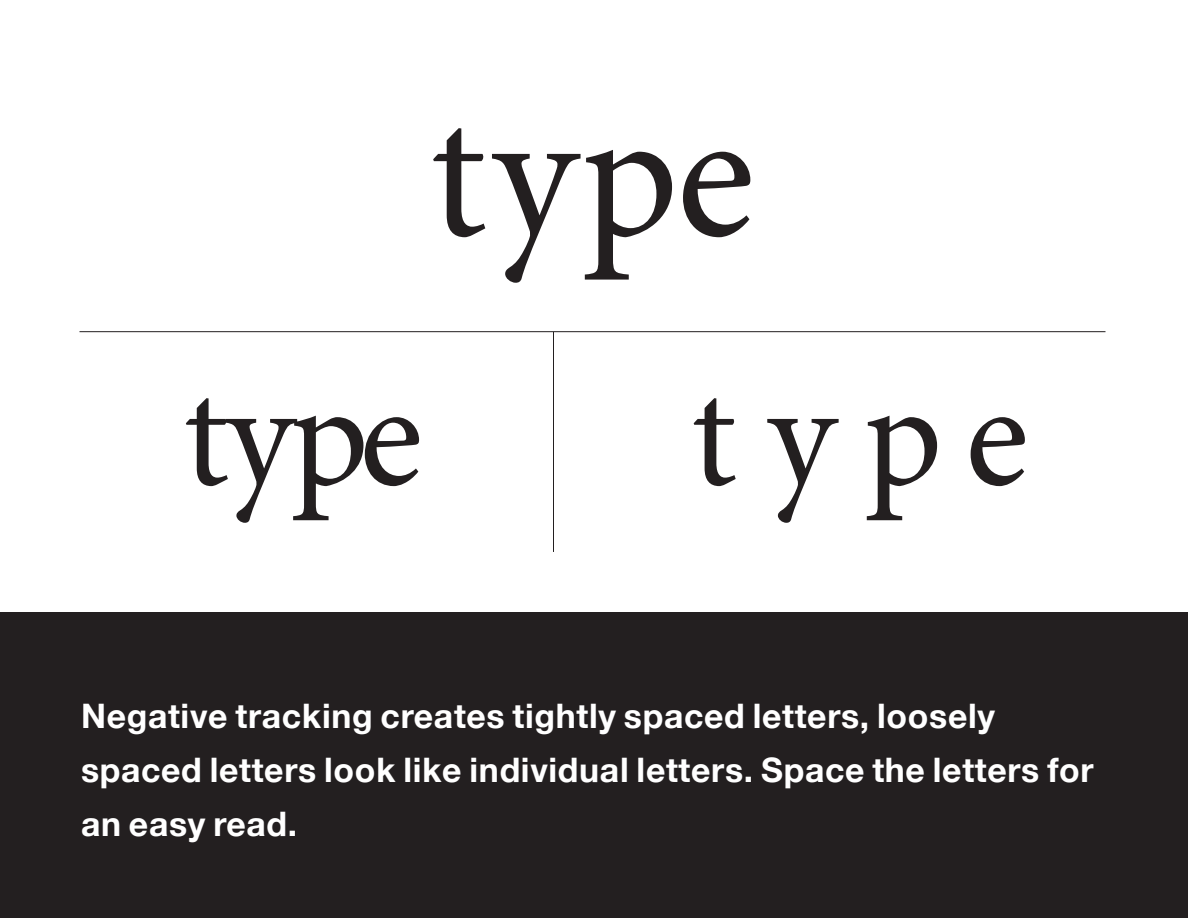
<style>
.page{position:relative;width:1188px;height:918px;background:#fff}
.page>*{position:absolute;margin:0;border:0;box-sizing:border-box;transform-origin:0 0}
.t1{font:185.7px "Minion Pro";color:#231f20}
.t2{font:149.7px "Minion Pro";letter-spacing:.065em;color:#231f20}
.body_copy{font:700 33.75px/54px "Helvetica Neue";letter-spacing:.02em;color:#fff}
</style>
<div class="page">
<div style="left:0;top:612px;width:1188px;height:306px;background:#231f20"></div>
<hr style="left:80px;top:331px;width:1026px;height:1px;background:#231f20">
<hr style="left:553px;top:332px;width:1px;height:220px;background:#231f20">
<p class="t1" style="left:430px;top:51px;width:327px">type</p>
<p class="t2" style="left:183px;top:336px;width:241px">type</p>
<p class="t2" style="left:691px;top:336px;width:339px">type</p>
<p class="body_copy" style="left:81px;top:690px;width:1014px">Negative tracking creates tightly spaced letters, loosely spaced letters look like individual letters. Space the letters for an easy read.</p>
</div>
